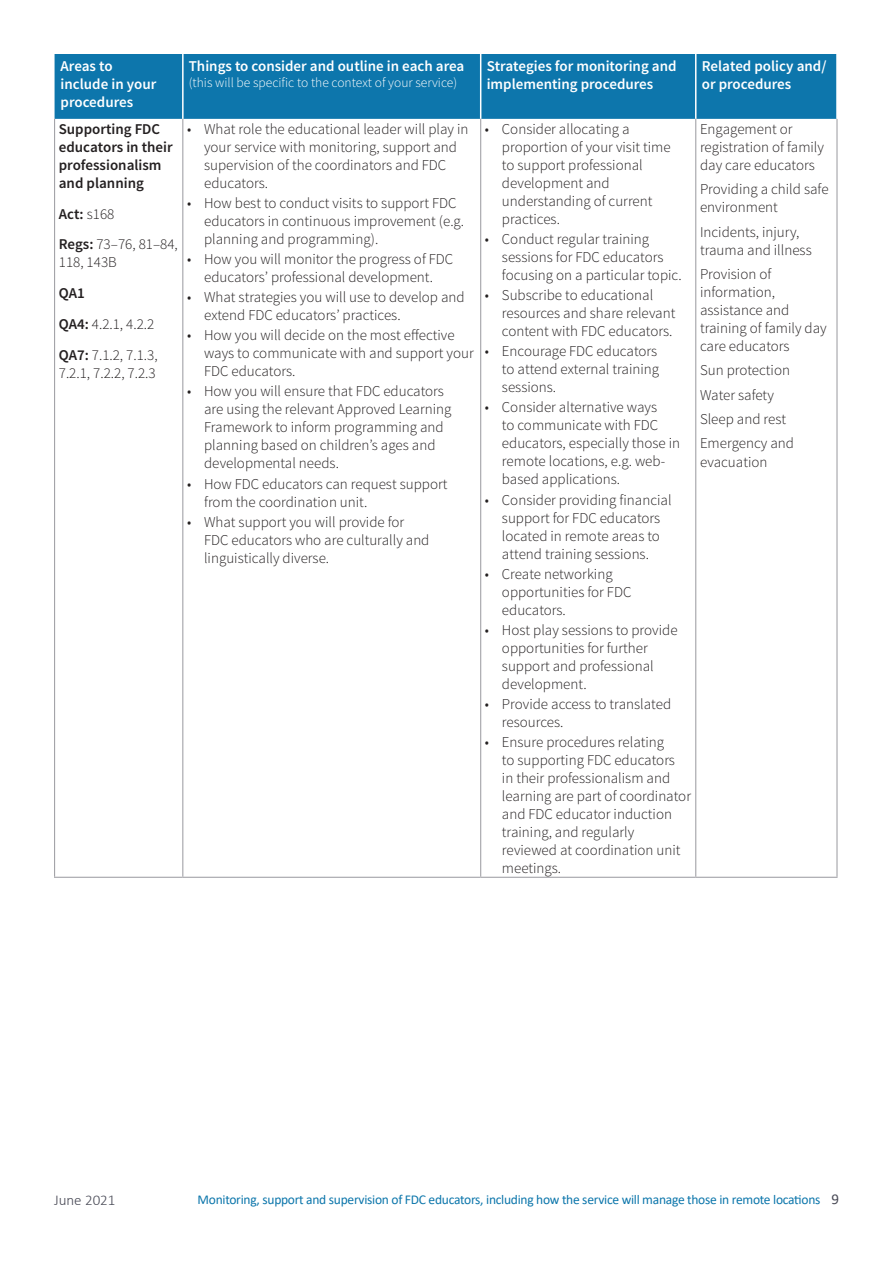
<style>
.page{position:relative;width:893px;height:1263px;background:#fff}
.page>*{position:absolute;margin:0;border:0;box-sizing:border-box;transform-origin:0 0}
.t1{font:300 15px/18px "Source Sans Pro";color:#231f20}
.t2{font:600 15px/18px "Source Sans Pro";color:#fff}
.t3{font:600 15px/18px "Source Sans Pro";color:#231f20}
.t4{font:300 15px "Calibri";color:#494a56}
.t5{font:13.5px "Calibri";letter-spacing:-.02em;color:#0c76ab}
.t6{font:300 13.5px "Source Sans Pro";color:#fff}
.s1{font-weight:600}
.s2{font-size:15px;color:#494a56}
</style>
<div class="page">
<div style="left:55px;top:54px;width:781px;height:65px;background:#0d76ac"></div>
<hr style="left:480px;top:54px;width:1px;height:65px;background:#fff">
<hr style="left:54px;top:119px;width:1px;height:758px;background:#a4a4a9">
<hr style="left:836px;top:119px;width:1px;height:758px;background:#a4a4a9">
<hr style="left:695px;top:54px;width:1px;height:65px;background:#fff">
<hr style="left:54px;top:877px;width:129px;height:1px;background:#a4a4a9">
<hr style="left:183px;top:877px;width:298px;height:1px;background:#a4a4a9">
<hr style="left:481px;top:877px;width:215px;height:1px;background:#a4a4a9">
<hr style="left:696px;top:877px;width:141px;height:1px;background:#a4a4a9">
<hr style="left:182px;top:119px;width:1px;height:758px;background:#a4a4a9">
<hr style="left:480px;top:119px;width:1px;height:758px;background:#a4a4a9">
<hr style="left:695px;top:119px;width:1px;height:758px;background:#a4a4a9">
<hr style="left:182px;top:54px;width:2px;height:65px;background:#fff">
<p class="t2" style="left:61px;top:58px;width:97px">Areas to include in your procedures</p>
<p class="t2" style="left:189px;top:58px;width:277px">Things to consider and outline in each area</p>
<p class="t6" style="left:189px;top:75px;width:270px">(this will be specific to the context of your service)</p>
<p class="t2" style="left:487px;top:58px;width:191px">Strategies for monitoring and implementing procedures</p>
<p class="t2" style="left:702px;top:58px;width:126px">Related policy and/ or procedures</p>
<p class="t3" style="left:59px;top:120px;width:115px">Supporting FDC educators in their professionalism and planning</p>
<p class="t1" style="left:59px;top:198px;width:121px;line-height:30.8px"><span class="s1">Act:</span> s168<br><span class="s1">Regs:</span> 73–76, 81–84,</p>
<p class="t1" style="left:59px;top:253px;width:59px">118, 143B</p>
<p class="t1" style="left:59px;top:278px;width:100px;line-height:30.8px"><span class="s1">QA1<br>QA4:</span> 4.2.1, 4.2.2<br><span class="s1">QA7:</span> 7.1.2, 7.1.3,</p>
<p class="t1" style="left:59px;top:364px;width:98px">7.2.1, 7.2.2, 7.2.3</p>
<p class="t1" style="left:204px;top:120px;width:266px;text-indent:-17px">• What role the educational leader will play in your service with monitoring, support and supervision of the coordinators and FDC educators.</p>
<p class="t1" style="left:204px;top:194px;width:262px;text-indent:-17px">• How best to conduct visits to support FDC educators in continuous improvement (e.g. planning and programming).</p>
<p class="t1" style="left:187px;top:250px;width:268px;text-align:center">• How you will monitor the progress of FDC educators’ professional development.</p>
<p class="t1" style="left:204px;top:288px;width:262px;text-indent:-17px">• What strategies you will use to develop and extend FDC educators’ practices.</p>
<p class="t1" style="left:204px;top:326px;width:271px;text-indent:-17px">• How you will decide on the most effective ways to communicate with and support your<br>FDC educators.</p>
<p class="t1" style="left:204px;top:383px;width:249px;text-indent:-17px">• How you will ensure that FDC educators are using the relevant Approved Learning Framework to inform programming and planning based on children’s ages and developmental needs.</p>
<p class="t1" style="left:204px;top:475px;width:245px;text-indent:-17px">• How FDC educators can request support from the coordination unit.</p>
<p class="t1" style="left:204px;top:513px;width:227px;text-indent:-17px">• What support you will provide for<br>FDC educators who are culturally and linguistically diverse.</p>
<p class="t1" style="left:502px;top:120px;width:170px;text-indent:-17px">• Consider allocating a proportion of your visit time to support professional development and understanding of current practices.</p>
<p class="t1" style="left:502px;top:230px;width:181px;text-indent:-17px">• Conduct regular training sessions for FDC educators focusing on a particular topic.</p>
<p class="t1" style="left:502px;top:286px;width:175px;text-indent:-17px">• Subscribe to educational resources and share relevant content with FDC educators.</p>
<p class="t1" style="left:502px;top:342px;width:159px;text-indent:-17px">• Encourage FDC educators to attend external training sessions.</p>
<p class="t1" style="left:502px;top:398px;width:180px;text-indent:-17px">• Consider alternative ways<br>to communicate with FDC educators, especially those in remote locations, e.g. web&shy;based applications.</p>
<p class="t1" style="left:485px;top:491px;width:188px;text-align:center">• Consider providing financial support for FDC educators located in remote areas to attend training sessions.</p>
<p class="t1" style="left:502px;top:565px;width:131px;text-indent:-17px">• Create networking opportunities for FDC educators.</p>
<p class="t1" style="left:502px;top:621px;width:177px;text-indent:-17px">• Host play sessions to provide opportunities for further support and professional development.</p>
<p class="t1" style="left:502px;top:695px;width:171px;text-indent:-17px">• Provide access to translated resources.</p>
<p class="t1" style="left:502px;top:733px;width:191px;text-indent:-17px">• Ensure procedures relating<br>to supporting FDC educators<br>in their professionalism and learning are part of coordinator and FDC educator induction training, and regularly reviewed at coordination unit meetings.</p>
<p class="t1" style="left:700px;top:120px;width:125px">Engagement or registration of family day care educators</p>
<p class="t1" style="left:700px;top:180px;width:130px">Providing a child safe environment</p>
<p class="t1" style="left:700px;top:223px;width:113px">Incidents, injury, trauma and illness</p>
<p class="t1" style="left:700px;top:265px;width:128px">Provision of information, assistance and training of family day care educators</p>
<p class="t1" style="left:700px;top:358px;width:96px;line-height:24.3px">Sun protection<br>Water safety<br>Sleep and rest<br>Emergency and</p>
<p class="t1" style="left:700px;top:453px;width:69px">evacuation</p>
<p class="t4" style="left:54px;top:1190px;width:63px">June 2021</p>
<p class="t5" style="left:198px;top:1190px;width:643px">Monitoring, support and supervision of FDC educators, including how the service will manage those in remote locations <span class="s2">9</span></p>
</div>
